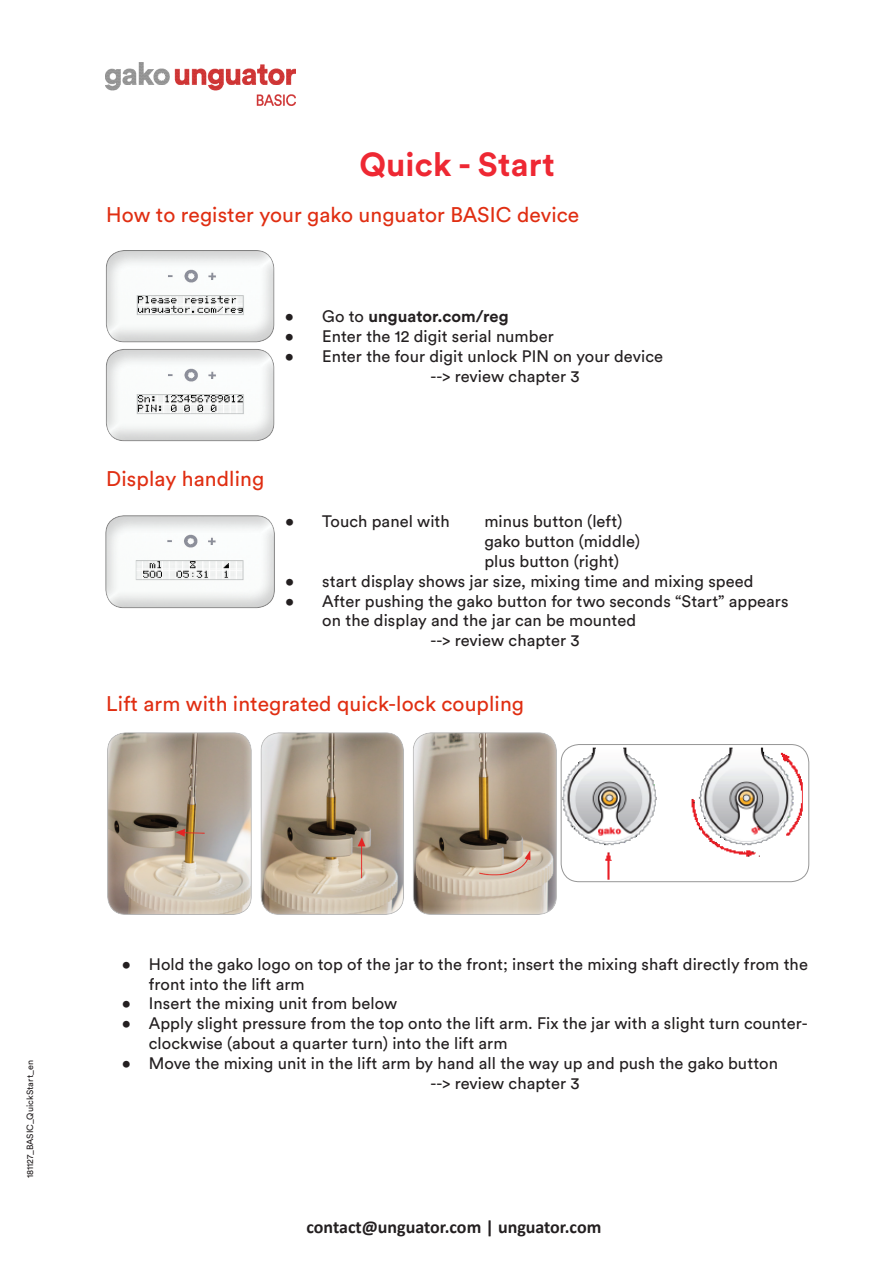
<style>
.page{position:relative;width:893px;height:1263px;background:#fff}
.page>*{position:absolute;margin:0;border:0;box-sizing:border-box;transform-origin:0 0}
.Headline{font:700 33px "Circular Pro";letter-spacing:.005em;color:#ee2833}
.Subheadline{font:21px "Circular Pro";letter-spacing:.005em;color:#e02e12}
.t1{font:700 18px "Calibri";color:#231f20}
.Fließtext_-_Bullets{font:16.5px/19.8px "Circular Pro";letter-spacing:.005em;color:#231f20}
.t2{font:700 16.5px "Circular Pro";letter-spacing:.005em;color:#231f20}
.t3{font:9px "Circular Pro";letter-spacing:.005em;color:#231f20}
.s1{font-weight:400}
</style>
<div class="page">
<img style="left:105px;top:63px;width:190px;height:42px">
<div style="left:105px;top:250px;width:171px;height:93px;background:#231f20;opacity:.2"></div>
<div style="left:105px;top:349px;width:171px;height:93px;background:#231f20;opacity:.2"></div>
<div style="left:105px;top:515px;width:171px;height:93px;background:#231f20;opacity:.2"></div>
<img style="left:561px;top:744px;width:242px;height:138px">
<div style="left:561px;top:744px;width:248px;height:138px;border:1px solid #969696;border-radius:18px"></div>
<div style="left:106px;top:731px;width:147px;height:184px;background:#fff;opacity:.75"></div>
<div style="left:260px;top:732px;width:144px;height:183px;background:#fff;opacity:.75"></div>
<div style="left:413px;top:732px;width:144px;height:183px;background:#fff;opacity:.75"></div>
<p class="Headline" style="left:359px;top:141px;width:197px">Quick - Start</p>
<p class="Subheadline" style="left:106px;top:201px;width:475px">How to register your gako unguator BASIC device</p>
<p class="t2" style="left:285px;top:305px;width:225px"><span class="s1">• Go to</span> unguator.com/reg</p>
<p class="Fließtext_-_Bullets" style="left:285px;top:326px;width:270px">• Enter the 12 digit serial number</p>
<p class="Fließtext_-_Bullets" style="left:285px;top:346px;width:380px">• Enter the four digit unlock PIN on your device</p>
<p class="Fließtext_-_Bullets" style="left:430px;top:365px;width:151px">--&gt; review chapter 3</p>
<p class="Subheadline" style="left:106px;top:465px;width:159px">Display handling</p>
<p class="Fließtext_-_Bullets" style="left:285px;top:511px;width:166px">• Touch panel with</p>
<p class="Fließtext_-_Bullets" style="left:484px;top:511px;width:140px">minus button (left)</p>
<p class="Fließtext_-_Bullets" style="left:484px;top:531px;width:157px">gako button (middle)</p>
<p class="Fließtext_-_Bullets" style="left:484px;top:550px;width:136px">plus button (right)</p>
<p class="Fließtext_-_Bullets" style="left:285px;top:570px;width:470px">• start display shows jar size, mixing time and mixing speed</p>
<p class="Fließtext_-_Bullets" style="left:322px;top:590px;width:468px;text-indent:-37px">• After pushing the gako button for two seconds “Start” appears on the display and the jar can be mounted</p>
<p class="Fließtext_-_Bullets" style="left:430px;top:630px;width:151px">--&gt; review chapter 3</p>
<p class="Subheadline" style="left:106px;top:689px;width:419px">Lift arm with integrated quick-lock coupling</p>
<p class="t3" style="left:24px;top:1178px;width:120px;rotate:-90deg">181127_BASIC_QuickStart_en</p>
<p class="Fließtext_-_Bullets" style="left:149px;top:953px;width:661px;text-indent:-27px">• Hold the gako logo on top of the jar to the front; insert the mixing shaft directly from the front into the lift arm</p>
<p class="Fließtext_-_Bullets" style="left:122px;top:993px;width:277px">• Insert the mixing unit from below</p>
<p class="Fließtext_-_Bullets" style="left:149px;top:1013px;width:661px;text-indent:-27px">• Apply slight pressure from the top onto the lift arm. Fix the jar with a slight turn counter&shy;clockwise (about a quarter turn) into the lift arm</p>
<p class="Fließtext_-_Bullets" style="left:122px;top:1052px;width:658px">• Move the mixing unit in the lift arm by hand all the way up and push the gako button</p>
<p class="Fließtext_-_Bullets" style="left:430px;top:1072px;width:151px">--&gt; review chapter 3</p>
<p class="t1" style="left:306px;top:1216px;width:296px">contact@unguator.com | unguator.com</p>
</div>
